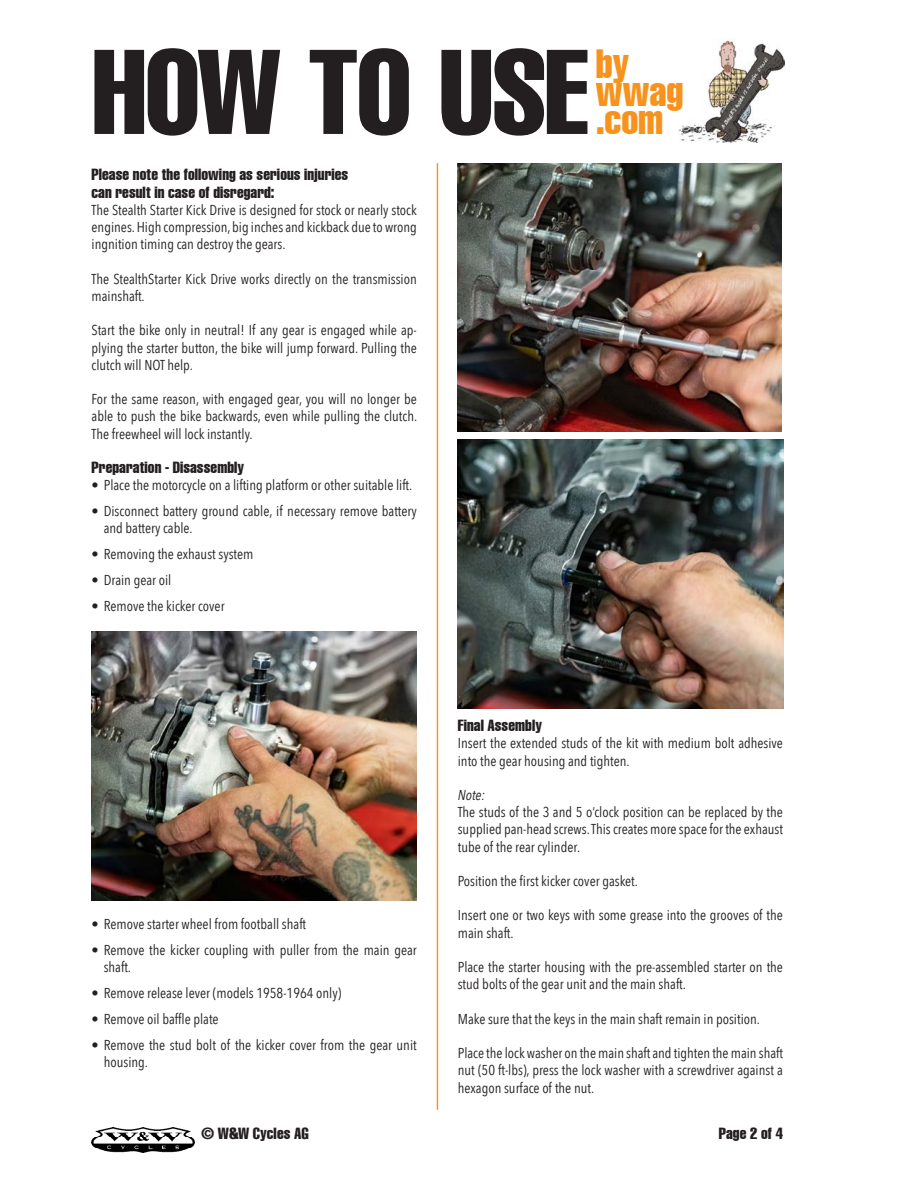
<style>
.page{position:relative;width:918px;height:1188px;background:#fff}
.page>*{position:absolute;margin:0;border:0;box-sizing:border-box;transform-origin:0 0}
.t1{font:extra-condensed 118.05px "Helvetica LT";letter-spacing:-.015em;color:#231f20}
.t2{font:extra-condensed 39.75px/27.9px "Helvetica LT";letter-spacing:-.005em;color:#f7931d}
.t3{font:extra-condensed 15.75px/17.2px "Helvetica LT";letter-spacing:.005em;color:#231f20}
.t4{font:14.4px/17.2px "Avenir Next Condensed";color:#231f20}
.s1{font-style:italic}
</style>
<div class="page">
<img style="left:679px;top:38px;width:106px;height:104px">
<img style="left:92px;top:1127px;width:103px;height:26px">
<hr style="left:437px;top:163px;width:1px;height:947px;background:#f7931d">
<img style="left:458px;top:440px;width:325px;height:269px">
<img style="left:92px;top:631px;width:325px;height:269px">
<img style="left:458px;top:163px;width:324px;height:268px">
<p class="t1" style="left:92px;top:17px;width:498px">HOW TO USE</p>
<p class="t2" style="left:596px;top:50px;width:89px">by wwag .com</p>
<p class="t3" style="left:92px;top:166px;width:258px">Please note the following as serious injuries can result in case of disregard:</p>
<p class="t4" style="left:92px;top:201px;width:327px;text-align:justify">The Stealth Starter Kick Drive is designed for stock or nearly stock engines. High compression, big inches and kickback due to wrong ingnition timing can destroy the gears.</p>
<p class="t4" style="left:92px;top:269px;width:327px">The StealthStarter Kick Drive works directly on the transmission mainshaft.</p>
<p class="t4" style="left:92px;top:321px;width:327px;text-align:justify">Start the bike only in neutral! If any gear is engaged while ap&shy;plying the starter button, the bike will jump forward. Pulling the clutch will NOT help.</p>
<p class="t4" style="left:92px;top:390px;width:327px;text-align:justify">For the same reason, with engaged gear, you will no longer be able to push the bike backwards, even while pulling the clutch.<br>The freewheel will lock instantly.</p>
<p class="t3" style="left:92px;top:459px;width:154px">Preparation - Disassembly</p>
<p class="t4" style="left:92px;top:476px;width:322px">• Place the motorcycle on a lifting platform or other suitable lift.</p>
<p class="t4" style="left:104px;top:502px;width:315px;text-indent:-12px">• Disconnect battery ground cable, if necessary remove battery and battery cable.</p>
<p class="t4" style="left:92px;top:545px;width:163px">• Removing the exhaust system</p>
<p class="t4" style="left:92px;top:571px;width:81px">• Drain gear oil</p>
<p class="t4" style="left:92px;top:596px;width:135px">• Remove the kicker cover</p>
<p class="t4" style="left:92px;top:915px;width:216px">• Remove starter wheel from football shaft</p>
<p class="t4" style="left:104px;top:941px;width:315px;text-indent:-12px">• Remove the kicker coupling with puller from the main gear shaft.</p>
<p class="t4" style="left:92px;top:984px;width:251px">• Remove release lever (models 1958-1964 only)</p>
<p class="t4" style="left:92px;top:1009px;width:129px">• Remove oil baffle plate</p>
<p class="t4" style="left:104px;top:1035px;width:315px;text-indent:-12px">• Remove the stud bolt of the kicker cover from the gear unit housing.</p>
<p class="t3" style="left:458px;top:717px;width:86px">Final Assembly</p>
<p class="t4" style="left:458px;top:734px;width:327px">Insert the extended studs of the kit with medium bolt adhesive into the gear housing and tighten.</p>
<p class="t4" style="left:458px;top:786px;width:327px"><span class="s1">Note:<br></span>The studs of the 3 and 5 o‘clock position can be replaced by the supplied pan-head screws. This creates more space for the exhaust tube of the rear cylinder.</p>
<p class="t4" style="left:458px;top:872px;width:182px">Position the first kicker cover gasket.</p>
<p class="t4" style="left:458px;top:906px;width:327px">Insert one or two keys with some grease into the grooves of the main shaft.</p>
<p class="t4" style="left:458px;top:958px;width:327px">Place the starter housing with the pre-assembled starter on the stud bolts of the gear unit and the main shaft.</p>
<p class="t4" style="left:458px;top:1009px;width:304px">Make sure that the keys in the main shaft remain in position.</p>
<p class="t4" style="left:458px;top:1044px;width:327px;text-align:justify">Place the lock washer on the main shaft and tighten the main shaft nut (50 ft-lbs), press the lock washer with a screwdriver against a hexagon surface of the nut.</p>
<p class="t3" style="left:202px;top:1125px;width:109px">© W&amp;W Cycles AG</p>
<p class="t3" style="left:719px;top:1125px;width:66px">Page 2 of 4</p>
</div>
